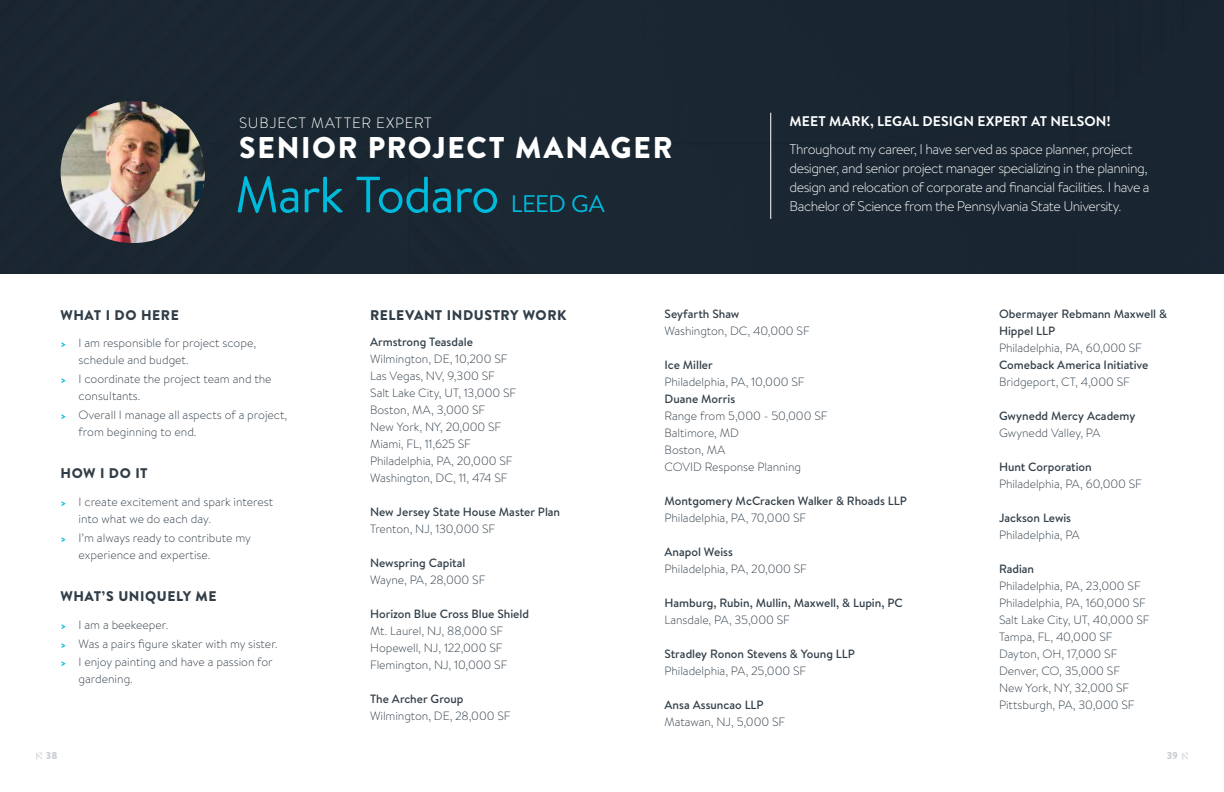
<style>
.page{position:relative;width:1224px;height:792px;background:#fff}
.page>*{position:absolute;margin:0;border:0;box-sizing:border-box;transform-origin:0 0}
.t1{font:51px "Brandon Text";letter-spacing:-.025em;color:#00badc}
.t2{font:900 30px "Brandon Text";letter-spacing:.055em;color:#fff}
.t3{font:300 15px "Brandon Text";letter-spacing:.05em;color:#fff}
.t4{font:300 14px/19px "Brandon Text";letter-spacing:-.035em;color:#fff}
.t5{font:900 14px "Brandon Text";letter-spacing:.04em;color:#313e48}
.t6{font:700 14px "Brandon Text";letter-spacing:.01em;color:#fff}
.t7{font:300 12px/17px "Brandon Text";color:#313e48}
.t8{font:500 12px/17px "Brandon Text";color:#313e48}
.t9{font:900 10px "Brandon Text";color:#cacdd3}
.s1{font-size:24px}
.s2{font-weight:900;font-size:10px;color:#00badc}
</style>
<div class="page">
<div style="left:0;top:0;width:1224px;height:274px;background:#1a2631"></div>
<img style="left:61px;top:101px;width:144px;height:142px;border-radius:71px">
<hr style="left:770px;top:113px;width:1px;height:106px;background:#fff">
<svg style="left:36px;top:752px;width:6px;height:8px"></svg>
<svg style="left:1182px;top:752px;width:6px;height:8px"></svg>
<p class="t3" style="left:239px;top:113px;width:194px">SUBJECT MATTER EXPERT</p>
<h2 class="t2" style="left:239px;top:127px;width:435px">SENIOR PROJECT MANAGER</h2>
<h1 class="t1" style="left:235px;top:160px;width:371px">Mark Todaro <span class="s1">LEED GA</span></h1>
<p class="t6" style="left:790px;top:112px;width:322px">MEET MARK, LEGAL DESIGN EXPERT AT NELSON!</p>
<p class="t4" style="left:790px;top:139px;width:362px">Throughout my career, I have served as space planner, project designer, and senior project manager specializing in the planning, design and relocation of corporate and financial facilities. I have a Bachelor of Science from the Pennsylvania State University.</p>
<p class="t5" style="left:61px;top:305px;width:120px">WHAT I DO HERE</p>
<p class="t7" style="left:79px;top:334px;width:179px;text-indent:-18px"><span class="s2">&gt;</span> I am responsible for project scope, schedule and budget.</p>
<p class="t7" style="left:79px;top:370px;width:195px;text-indent:-18px"><span class="s2">&gt;</span> I coordinate the project team and the consultants.</p>
<p class="t7" style="left:79px;top:406px;width:210px;text-indent:-18px"><span class="s2">&gt;</span> Overall I manage all aspects of a project, from beginning to end.</p>
<p class="t5" style="left:61px;top:463px;width:89px">HOW I DO IT</p>
<p class="t7" style="left:79px;top:493px;width:196px;text-indent:-18px"><span class="s2">&gt;</span> I create excitement and spark interest into what we do each day.</p>
<p class="t7" style="left:79px;top:529px;width:174px;text-indent:-18px"><span class="s2">&gt;</span> I’m always ready to contribute my experience and expertise.</p>
<p class="t5" style="left:61px;top:586px;width:157px">WHAT’S UNIQUELY ME</p>
<p class="t7" style="left:61px;top:615px;width:219px;line-height:18.8px"><span class="s2">&gt;</span> I am a beekeeper.<br><span class="s2">&gt;</span> Was a pairs figure skater with my sister. <span class="s2">&gt;</span> I enjoy painting and have a passion for</p>
<p class="t7" style="left:79px;top:670px;width:56px">gardening.</p>
<p class="t5" style="left:370px;top:305px;width:198px">RELEVANT INDUSTRY WORK</p>
<p class="t8" style="left:370px;top:333px;width:104px">Armstrong Teasdale</p>
<p class="t7" style="left:370px;top:350px;width:148px">Wilmington, DE, 10,200 SF<br>Las Vegas, NV, 9,300 SF<br>Salt Lake City, UT, 13,000 SF<br>Boston, MA, 3,000 SF<br>New York, NY, 20,000 SF<br>Miami, FL, 11,625 SF<br>Philadelphia, PA, 20,000 SF<br>Washington, DC, 11, 474 SF</p>
<p class="t8" style="left:370px;top:503px;width:192px">New Jersey State House Master Plan</p>
<p class="t7" style="left:370px;top:520px;width:127px">Trenton, NJ, 130,000 SF</p>
<p class="t8" style="left:370px;top:554px;width:97px">Newspring Capital</p>
<p class="t7" style="left:370px;top:571px;width:117px">Wayne, PA, 28,000 SF</p>
<p class="t8" style="left:370px;top:605px;width:160px">Horizon Blue Cross Blue Shield</p>
<p class="t7" style="left:370px;top:622px;width:139px">Mt. Laurel, NJ, 88,000 SF<br>Hopewell, NJ, 122,000 SF<br>Flemington, NJ, 10,000 SF</p>
<p class="t8" style="left:370px;top:690px;width:95px">The Archer Group</p>
<p class="t7" style="left:370px;top:707px;width:142px">Wilmington, DE, 28,000 SF</p>
<p class="t8" style="left:665px;top:305px;width:76px">Seyfarth Shaw</p>
<p class="t7" style="left:665px;top:322px;width:147px">Washington, DC, 40,000 SF</p>
<p class="t8" style="left:665px;top:356px;width:50px">Ice Miller</p>
<p class="t7" style="left:665px;top:373px;width:142px">Philadelphia, PA, 10,000 SF</p>
<p class="t8" style="left:665px;top:390px;width:72px">Duane Morris</p>
<p class="t7" style="left:665px;top:407px;width:164px">Range from 5,000 - 50,000 SF<br>Baltimore, MD<br>Boston, MA<br>COVID Response Planning</p>
<p class="t8" style="left:665px;top:492px;width:244px">Montgomery McCracken Walker &amp; Rhoads LLP</p>
<p class="t7" style="left:665px;top:509px;width:143px">Philadelphia, PA, 70,000 SF</p>
<p class="t8" style="left:665px;top:543px;width:70px">Anapol Weiss</p>
<p class="t7" style="left:665px;top:560px;width:144px">Philadelphia, PA, 20,000 SF</p>
<p class="t8" style="left:665px;top:594px;width:240px">Hamburg, Rubin, Mullin, Maxwell, &amp; Lupin, PC</p>
<p class="t7" style="left:665px;top:611px;width:127px">Lansdale, PA, 35,000 SF</p>
<p class="t8" style="left:665px;top:645px;width:192px">Stradley Ronon Stevens &amp; Young LLP</p>
<p class="t7" style="left:665px;top:662px;width:143px">Philadelphia, PA, 25,000 SF</p>
<p class="t8" style="left:665px;top:696px;width:101px">Ansa Assuncao LLP</p>
<p class="t7" style="left:665px;top:713px;width:122px">Matawan, NJ, 5,000 SF</p>
<p class="t8" style="left:999px;top:305px;width:170px">Obermayer Rebmann Maxwell &amp;<br>Hippel LLP</p>
<p class="t7" style="left:999px;top:339px;width:144px">Philadelphia, PA, 60,000 SF</p>
<p class="t8" style="left:999px;top:356px;width:151px">Comeback America Initiative</p>
<p class="t7" style="left:999px;top:373px;width:132px">Bridgeport, CT, 4,000 SF</p>
<p class="t8" style="left:999px;top:407px;width:138px">Gwynedd Mercy Academy</p>
<p class="t7" style="left:999px;top:424px;width:103px">Gwynedd Valley, PA</p>
<p class="t8" style="left:999px;top:458px;width:94px">Hunt Corporation</p>
<p class="t7" style="left:999px;top:475px;width:144px">Philadelphia, PA, 60,000 SF</p>
<p class="t8" style="left:999px;top:509px;width:74px">Jackson Lewis</p>
<p class="t7" style="left:999px;top:526px;width:82px">Philadelphia, PA</p>
<p class="t8" style="left:999px;top:560px;width:37px">Radian</p>
<p class="t7" style="left:999px;top:577px;width:152px">Philadelphia, PA, 23,000 SF<br>Philadelphia, PA, 160,000 SF<br>Salt Lake City, UT, 40,000 SF<br>Tampa, FL, 40,000 SF<br>Dayton, OH, 17,000 SF<br>Denver, CO, 35,000 SF<br>New York, NY, 32,000 SF<br>Pittsburgh, PA, 30,000 SF</p>
<p class="t9" style="left:46px;top:749px;width:13px">38</p>
<p class="t9" style="left:1167px;top:749px;width:13px">39</p>
</div>
